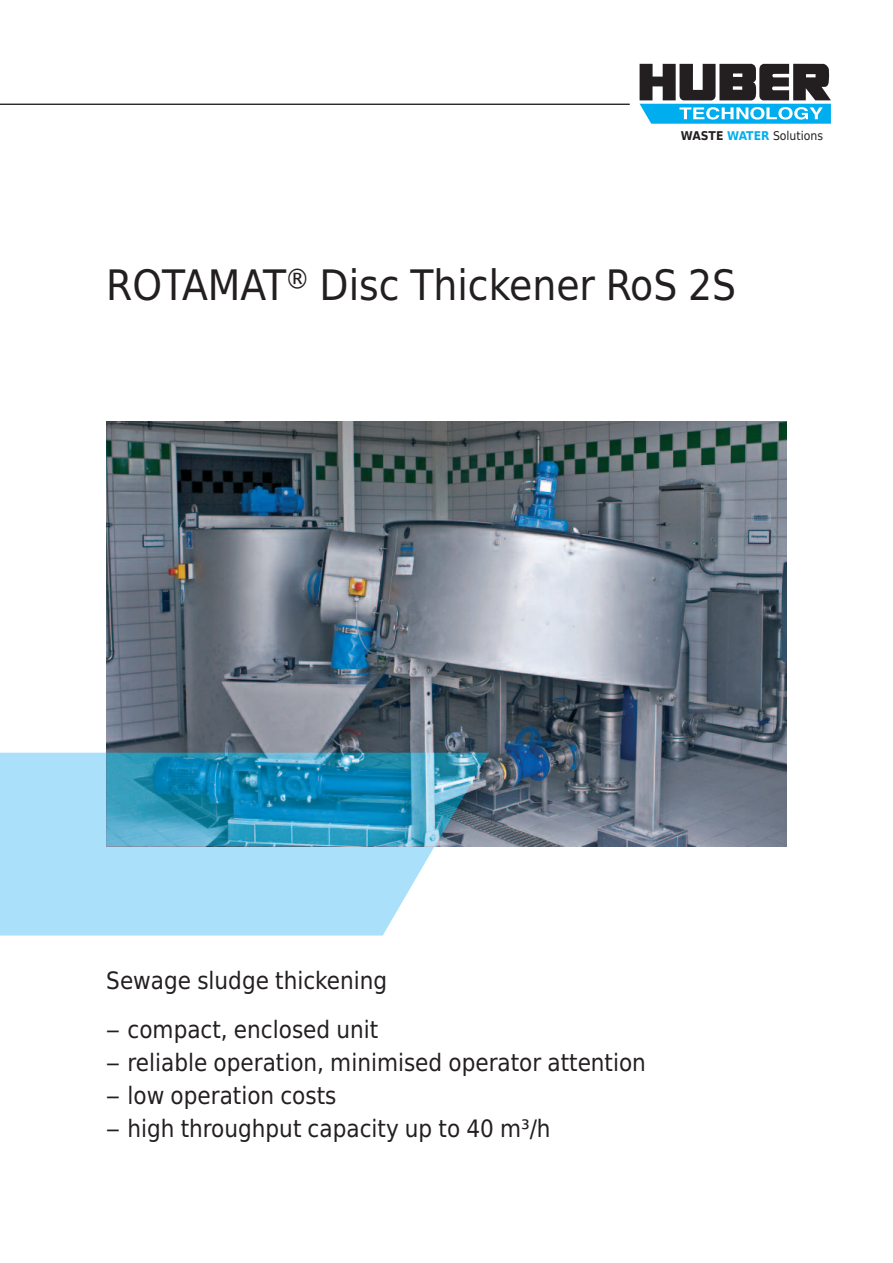
<style>
.page{position:relative;width:893px;height:1263px;background:#fff}
.page>*{position:absolute;margin:0;border:0;box-sizing:border-box;transform-origin:0 0}
.t1{font:42px "Huber Tec";color:#231f20}
.t2{font:24px "Huber Tec";color:#231f20}
.t3{font:12.15px "Huber Tec";color:#231f20}
.s1{font-weight:700}
.s2{font-weight:700;color:#00aeef}
</style>
<div class="page">
<svg style="left:640px;top:64px;width:191px;height:60px"></svg>
<hr style="left:0;top:104px;width:630px;height:1px;background:#231f20">
<svg style="left:0;top:753px;width:489px;height:182px;background:#b4e3f9"></svg>
<img style="left:106px;top:421px;width:681px;height:425px">
<img style="left:106px;top:753px;width:383px;height:93px">
<p class="t3" style="left:681px;top:126px;width:144px"><span class="s1">WASTE</span> <span class="s2">WATER</span> Solutions</p>
<h1 class="t1" style="left:106px;top:261px;width:631px">ROTAMAT® Disc Thickener RoS 2S</h1>
<p class="t2" style="left:106px;top:966px;width:282px">Sewage sludge thickening</p>
<p class="t2" style="left:106px;top:1016px;width:273px">– compact, enclosed unit</p>
<p class="t2" style="left:106px;top:1049px;width:541px">– reliable operation, minimised operator attention</p>
<p class="t2" style="left:106px;top:1082px;width:232px">– low operation costs</p>
<p class="t2" style="left:106px;top:1115px;width:446px">– high throughput capacity up to 40 m³/h</p>
</div>
